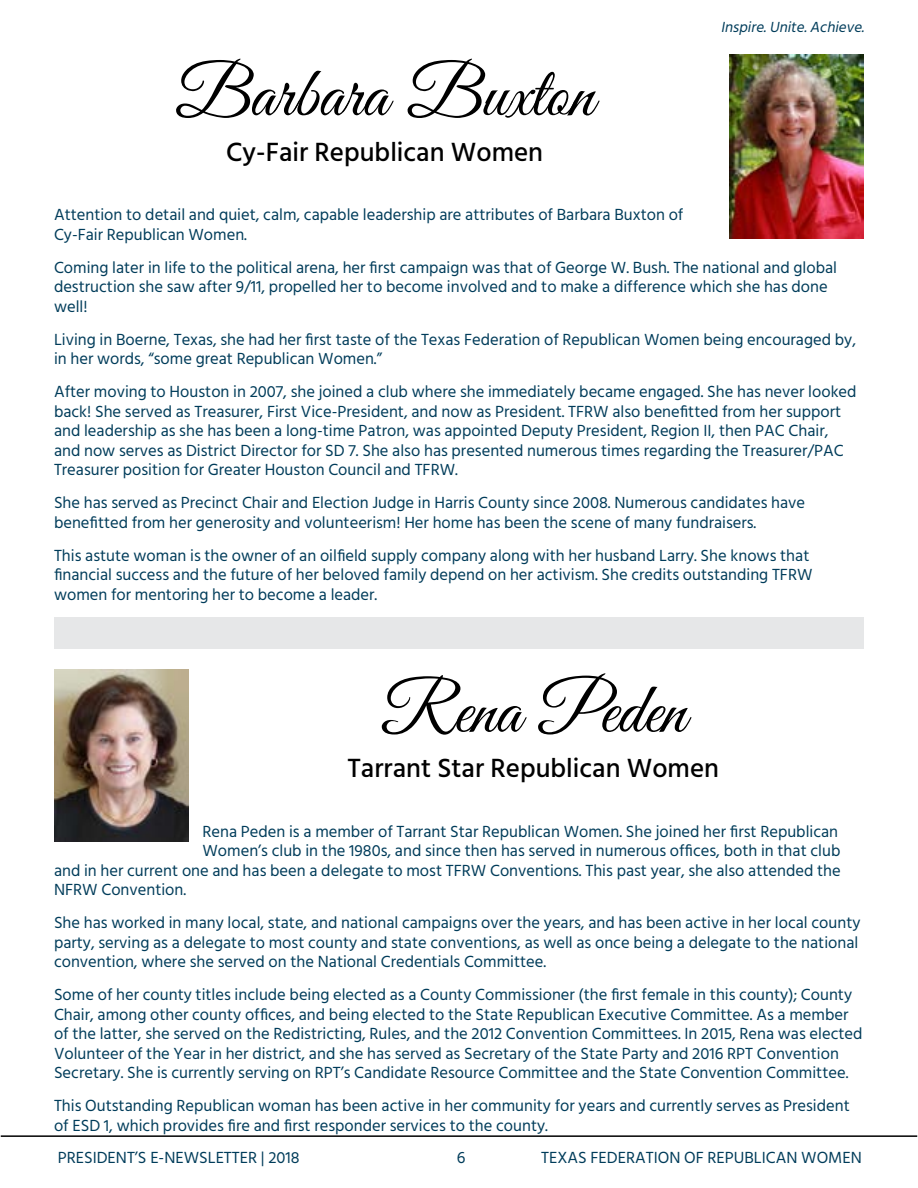
<style>
.page{position:relative;width:918px;height:1188px;background:#fff}
.page>*{position:absolute;margin:0;border:0;box-sizing:border-box;transform-origin:0 0}
.Script_Header{font:72px "Great Vibes";color:#000}
.Author{font:500 27px "Hind Siliguri";color:#000}
.t1{font:16.5px/19.5px "Hind Siliguri";color:#003c5a}
.t2{font:italic 15px "Hind Siliguri";color:#003c5a}
</style>
<div class="page">
<hr style="left:1px;top:1135px;width:916px;height:2px;background:#000">
<div style="left:54px;top:618px;width:810px;height:31px;background:#e6e7e8"></div>
<img style="left:729px;top:54px;width:135px;height:184px">
<img style="left:54px;top:670px;width:135px;height:172px">
<p class="Script_Header" style="left:175px;top:54px;width:420px">Barbara Buxton</p>
<p class="Author" style="left:226px;top:132px;width:318px">Cy-Fair Republican Women</p>
<p class="t2" style="left:721px;top:16px;width:149px">Inspire.Unite.Achieve.</p>
<p class="t1" style="left:54px;top:206px;width:631px">Attention to detail and quiet, calm, capable leadership are attributes of Barbara Buxton of<br>Cy-Fair Republican Women.</p>
<p class="t1" style="left:54px;top:259px;width:785px">Coming later in life to the political arena, her first campaign was that of George W. Bush. The national and global destruction she saw after 9/11, propelled her to become involved and to make a difference which she has done well!</p>
<p class="t1" style="left:54px;top:331px;width:804px">Living in Boerne, Texas, she had her first taste of the Texas Federation of Republican Women being encouraged by, in her words, “some great Republican Women.”</p>
<p class="t1" style="left:54px;top:383px;width:804px">After moving to Houston in 2007, she joined a club where she immediately became engaged. She has never looked back! She served as Treasurer, First Vice-President, and now as President. TFRW also benefitted from her support and leadership as she has been a long-time Patron, was appointed Deputy President, Region II, then PAC Chair, and now serves as District Director for SD 7. She also has presented numerous times regarding the Treasurer/PAC Treasurer position for Greater Houston Council and TFRW.</p>
<p class="t1" style="left:54px;top:494px;width:753px">She has served as Precinct Chair and Election Judge in Harris County since 2008. Numerous candidates have benefitted from her generosity and volunteerism! Her home has been the scene of many fundraisers.</p>
<p class="t1" style="left:54px;top:547px;width:760px">This astute woman is the owner of an oilfield supply company along with her husband Larry. She knows that financial success and the future of her beloved family depend on her activism. She credits outstanding TFRW women for mentoring her to become a leader.</p>
<p class="Script_Header" style="left:380px;top:670px;width:307px">Rena Peden</p>
<p class="Author" style="left:347px;top:749px;width:373px">Tarrant Star Republican Women</p>
<p class="t1" style="left:202px;top:823px;width:637px">Rena Peden is a member of Tarrant Star Republican Women. She joined her first Republican</p>
<p class="t1" style="left:202px;top:842px;width:639px">Women’s club in the 1980s, and since then has served in numerous offices, both in that club</p>
<p class="t1" style="left:54px;top:862px;width:788px">and in her current one and has been a delegate to most TFRW Conventions. This past year, she also attended the</p>
<p class="t1" style="left:54px;top:881px;width:134px">NFRW Convention.</p>
<p class="t1" style="left:54px;top:914px;width:808px">She has worked in many local, state, and national campaigns over the years, and has been active in her local county party, serving as a delegate to most county and state conventions, as well as once being a delegate to the national convention, where she served on the National Credentials Committee.</p>
<p class="t1" style="left:54px;top:986px;width:810px">Some of her county titles include being elected as a County Commissioner (the first female in this county); County Chair, among other county offices, and being elected to the State Republican Executive Committee. As a member of the latter, she served on the Redistricting, Rules, and the 2012 Convention Committees. In 2015, Rena was elected Volunteer of the Year in her district, and she has served as Secretary of the State Party and 2016 RPT Convention Secretary. She is currently serving on RPT’s Candidate Resource Committee and the State Convention Committee.</p>
<p class="t1" style="left:54px;top:1097px;width:797px">This Outstanding Republican woman has been active in her community for years and currently serves as President of ESD 1, which provides fire and first responder services to the county.</p>
<p class="t1" style="left:457px;top:1148px;width:10px">6</p>
<p class="t1" style="left:58px;top:1149px;width:243px">PRESIDENT’S E-NEWSLETTER | 2018</p>
<p class="t1" style="left:541px;top:1149px;width:322px">TEXAS FEDERATION OF REPUBLICAN WOMEN</p>
</div>
